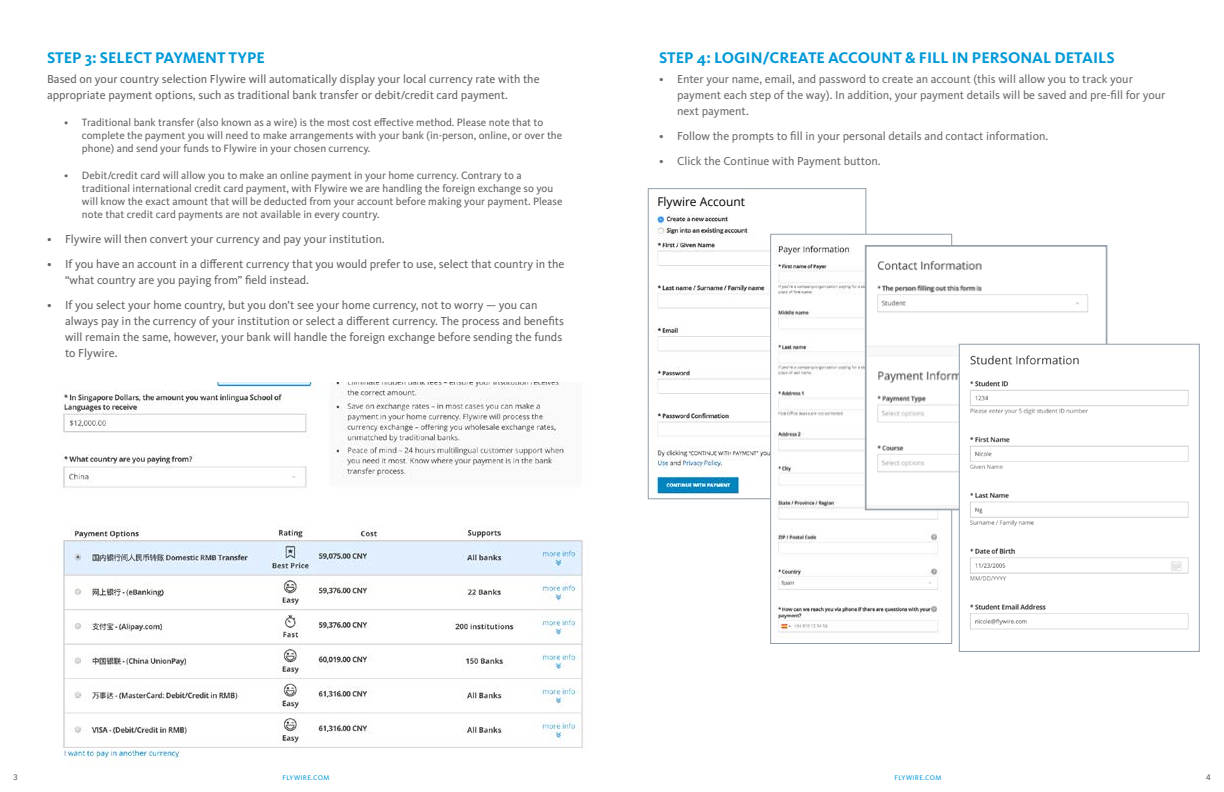
<style>
.page{position:relative;width:1224px;height:792px;background:#fff}
.page>*{position:absolute;margin:0;border:0;box-sizing:border-box;transform-origin:0 0}
.t1{font:700 16px "Kievit OT";color:#0099d8}
.t2{font:12px/16px "Kievit OT";color:#616264}
.t3{font:12px/16px "Kievit OT";color:#696a6d}
.t4{font:12px "Open Sans";color:#000}
.t5{font:11px/13px "Kievit OT";color:#616264}
.t6{font:500 8px "Avenir Next";color:#5c605e}
.t7{font:7px "Kievit OT";letter-spacing:.05em;color:#0099d8}
</style>
<div class="page">
<img style="left:651px;top:205px;width:213px;height:290px">
<div style="left:648px;top:188px;width:218px;height:311px;border:1px solid #929da7"></div>
<div style="left:657px;top:197px;width:116px;height:17px;background:#fff"></div>
<div style="left:771px;top:234px;width:181px;height:410px;background:#fff"></div>
<img style="left:774px;top:243px;width:171px;height:393px">
<div style="left:770px;top:234px;width:182px;height:410px;border:1px solid #929da7"></div>
<svg style="left:865px;top:245px;width:242px;height:265px"></svg>
<div style="left:866px;top:246px;width:240px;height:263px;border:1px solid #929da7"></div>
<img style="left:961px;top:346px;width:228px;height:284px">
<div style="left:959px;top:344px;width:241px;height:308px;border:1px solid #929da7"></div>
<img style="left:61px;top:382px;width:522px;height:376px">
<h1 class="t1" style="left:47px;top:48px;width:220px">STEP 3: SELECT PAYMENT TYPE</h1>
<p class="t2" style="left:47px;top:71px;width:494px">Based on your country selection Flywire will automatically display your local currency rate with the appropriate payment options, such as traditional bank transfer or debit/credit card payment.</p>
<p class="t5" style="left:82px;top:116px;width:482px;text-indent:-18px">• Traditional bank transfer (also known as a wire) is the most cost effective method. Please note that to complete the payment you will need to make arrangements with your bank (in-person, online, or over the phone) and send your funds to Flywire in your chosen currency.</p>
<p class="t5" style="left:82px;top:169px;width:482px;text-indent:-18px">• Debit/credit card will allow you to make an online payment in your home currency. Contrary to a traditional international credit card payment, with Flywire we are handling the foreign exchange so you will know the exact amount that will be deducted from your account before making your payment. Please note that credit card payments are not available in every country.</p>
<p class="t2" style="left:47px;top:231px;width:339px">• Flywire will then convert your currency and pay your institution.</p>
<p class="t2" style="left:65px;top:256px;width:501px;text-indent:-18px">• If you have an account in a different currency that you would prefer to use, select that country in the “what country are you paying from” field instead.</p>
<p class="t2" style="left:65px;top:297px;width:501px;text-indent:-18px">• If you select your home country, but you don’t see your home currency, not to worry — you can always pay in the currency of your institution or select a different currency. The process and benefits will remain the same, however, your bank will handle the foreign exchange before sending the funds to Flywire.</p>
<h1 class="t1" style="left:659px;top:48px;width:457px">STEP 4: LOGIN/CREATE ACCOUNT &amp; FILL IN PERSONAL DETAILS</h1>
<p class="t3" style="left:677px;top:71px;width:490px;text-indent:-18px">• Enter your name, email, and password to create an account (this will allow you to track your payment each step of the way). In addition, your payment details will be saved and pre-fill for your next payment.</p>
<p class="t3" style="left:659px;top:128px;width:391px">• Follow the prompts to fill in your personal details and contact information.</p>
<p class="t3" style="left:659px;top:153px;width:223px">• Click the Continue with Payment button.</p>
<p class="t4" style="left:657px;top:193px;width:89px">Flywire Account</p>
<p class="t6" style="left:13px;top:770px;width:6px">3</p>
<p class="t6" style="left:1206px;top:770px;width:6px">4</p>
<p class="t7" style="left:283px;top:774px;width:48px">FLYWIRE.COM</p>
<p class="t7" style="left:895px;top:774px;width:48px">FLYWIRE.COM</p>
</div>
